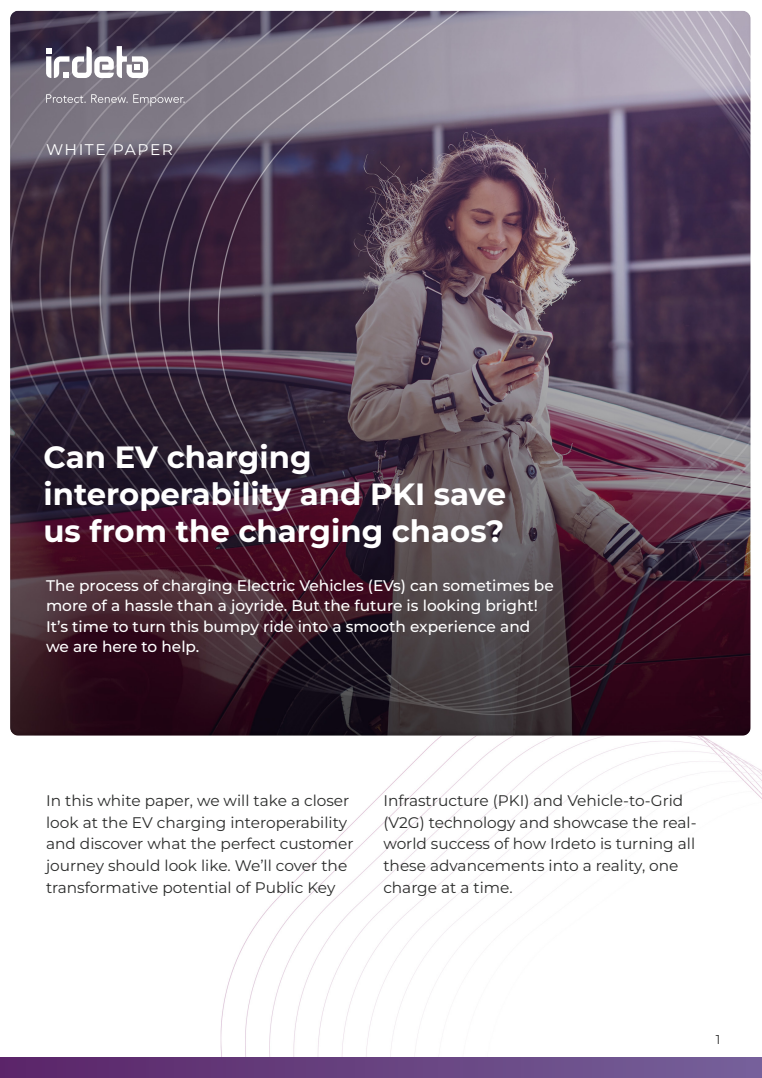
<style>
.page{position:relative;width:762px;height:1078px;background:#fff}
.page>*{position:absolute;margin:0;border:0;box-sizing:border-box;transform-origin:0 0}
.Heading_1_title{font:700 30.72px/36.9px "Montserrat";color:#fff}
.Paragraph_Text{font:15.48px "Montserrat";letter-spacing:.1em;color:#fff}
.Paragraph_Text-2{font:15.36px/21.8px "Montserrat";color:#2b2c2b}
.Document_type{font:500 15.36px/20.5px "Montserrat";color:#fff}
.t1{font:12.76px "Montserrat";color:#2c2c2c}
</style>
<div class="page">
<img style="left:220px;top:760px;width:542px;height:297px">
<div style="left:0;top:1057px;width:762px;height:21px;background:linear-gradient(to right,#5a2468,#75619a)"></div>
<img style="left:10px;top:10px;width:741px;height:750px">
<svg style="left:46px;top:94px;width:139px;height:12px;background:#918c96"></svg>
<svg style="left:46px;top:46px;width:102px;height:32px"></svg>
<p class="Paragraph_Text" style="left:46px;top:138px;width:129px">WHITE PAPER</p>
<p class="Heading_1_title" style="left:44px;top:437px;width:464px">Can EV charging interoperability and PKI save us from the charging chaos?</p>
<p class="Document_type" style="left:46px;top:574px;width:509px">The process of charging Electric Vehicles (EVs) can sometimes be more of a hassle than a joyride. But the future is looking bright!<br>It’s time to turn this bumpy ride into a smooth experience and we are here to help.</p>
<p class="Paragraph_Text-2" style="left:46px;top:789px;width:309px">In this white paper, we will take a closer look at the EV charging interoperability and discover what the perfect customer journey should look like. We’ll cover the transformative potential of Public Key</p>
<p class="Paragraph_Text-2" style="left:383px;top:789px;width:315px">Infrastructure (PKI) and Vehicle-to-Grid (V2G) technology and showcase the real&shy;world success of how Irdeto is turning all these advancements into a reality, one charge at a time.</p>
<p class="t1" style="left:716px;top:1031px;width:6px">1</p>
</div>
